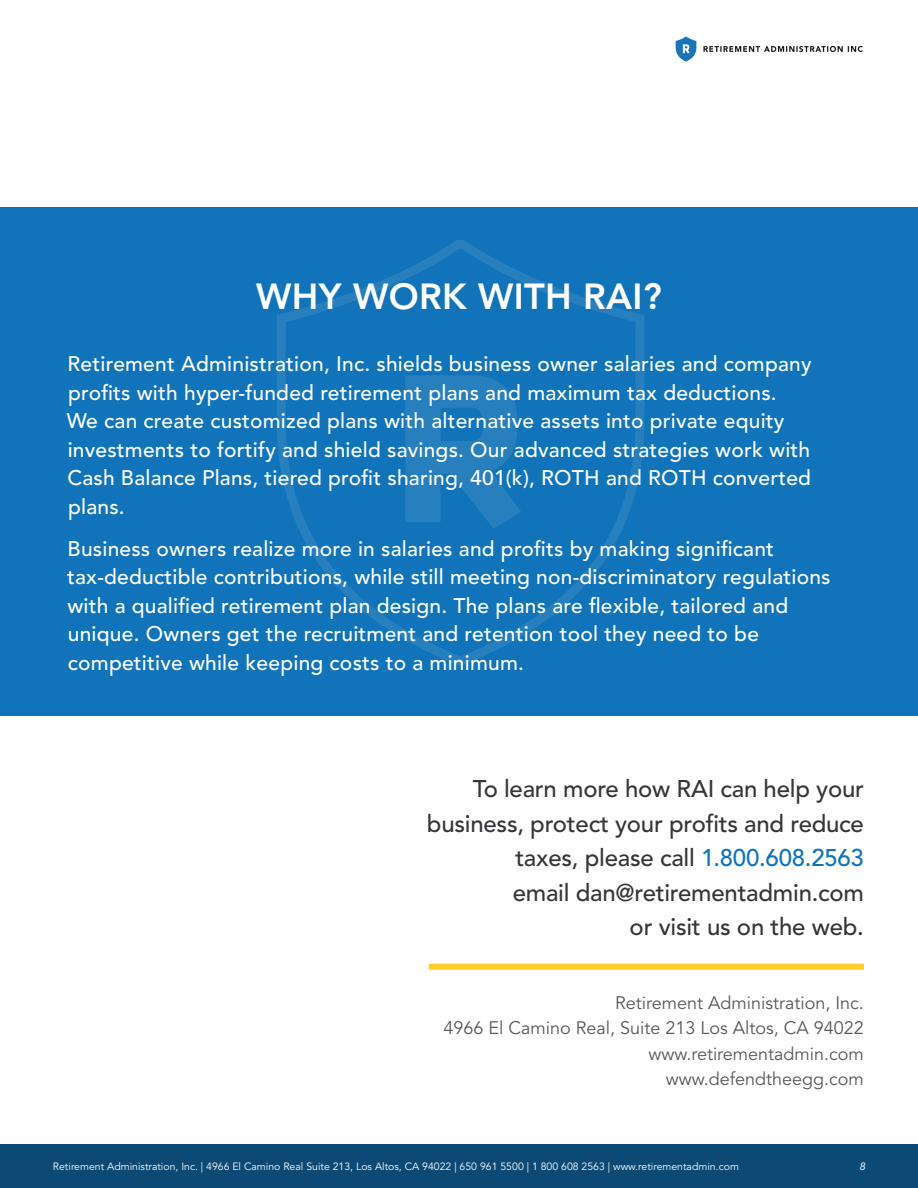
<style>
.page{position:relative;width:918px;height:1188px;background:#fff}
.page>*{position:absolute;margin:0;border:0;box-sizing:border-box;transform-origin:0 0}
.t1{font:800 36px "Avenir LT Std";letter-spacing:.01em;color:#fff}
.t2{font:500 24px/34.5px "Avenir LT Std";letter-spacing:-.01em;color:#353639;text-align:right}
.blue_subtitle{font:500 21px/28.5px "Avenir LT Std";letter-spacing:.01em;color:#fff}
.body{font:500 21px/28.5px "Avenir LT Std";letter-spacing:.01em;color:#fff}
.body-2{font:18px "Avenir LT Std";color:#57585a}
.t3{font:10.5px "Avenir LT Std";color:#fff}
.t4{font:italic 10.5px "Avenir LT Std";color:#fff}
.s1{color:#1174bb}
</style>
<div class="page">
<img style="left:675px;top:36px;width:188px;height:26px">
<div style="left:0;top:1145px;width:918px;height:43px;background:#0c4974"></div>
<div style="left:0;top:207px;width:918px;height:509px;background:#1174bb"></div>
<svg style="left:277px;top:240px;width:367px;height:426px"></svg>
<svg style="left:405px;top:375px;width:116px;height:154px"></svg>
<div style="left:429px;top:964px;width:435px;height:6px;background:#ffce2b"></div>
<p class="t1" style="left:256px;top:275px;width:407px">WHY WORK WITH RAI?</p>
<p class="blue_subtitle" style="left:67px;top:350px;width:746px">Retirement Administration, Inc. shields business owner salaries and company profits with hyper-funded retirement plans and maximum tax deductions.<br>We can create customized plans with alternative assets into private equity investments to fortify and shield savings. Our advanced strategies work with Cash Balance Plans, tiered profit sharing, 401(k), ROTH and ROTH converted plans.</p>
<p class="body" style="left:67px;top:535px;width:765px">Business owners realize more in salaries and profits by making significant tax-deductible contributions, while still meeting non-discriminatory regulations with a qualified retirement plan design. The plans are flexible, tailored and unique. Owners get the recruitment and retention tool they need to be competitive while keeping costs to a minimum.</p>
<p class="t2" style="left:427px;top:772px;width:439px">To learn more how RAI can help your business, protect your profits and reduce taxes, please call <span class="s1">1.800.608.2563<br></span>email dan@retirementadmin.com<br>or visit us on the web.</p>
<p class="body-2" style="left:615px;top:992px;width:250px">Retirement Administration, Inc.</p>
<p class="body-2" style="left:444px;top:1017px;width:422px">4966 El Camino Real, Suite 213 Los Altos, CA 94022</p>
<p class="body-2" style="left:648px;top:1043px;width:217px">www.retirementadmin.com</p>
<p class="body-2" style="left:666px;top:1068px;width:200px">www.defendtheegg.com</p>
<p class="t3" style="left:53px;top:1161px;width:688px">Retirement Administration, Inc. | 4966 El Camino Real Suite 213, Los Altos, CA 94022 | 650 961 5500 | 1 800 608 2563 | www.retirementadmin.com</p>
<p class="t4" style="left:859px;top:1160px;width:7px">8</p>
</div>
